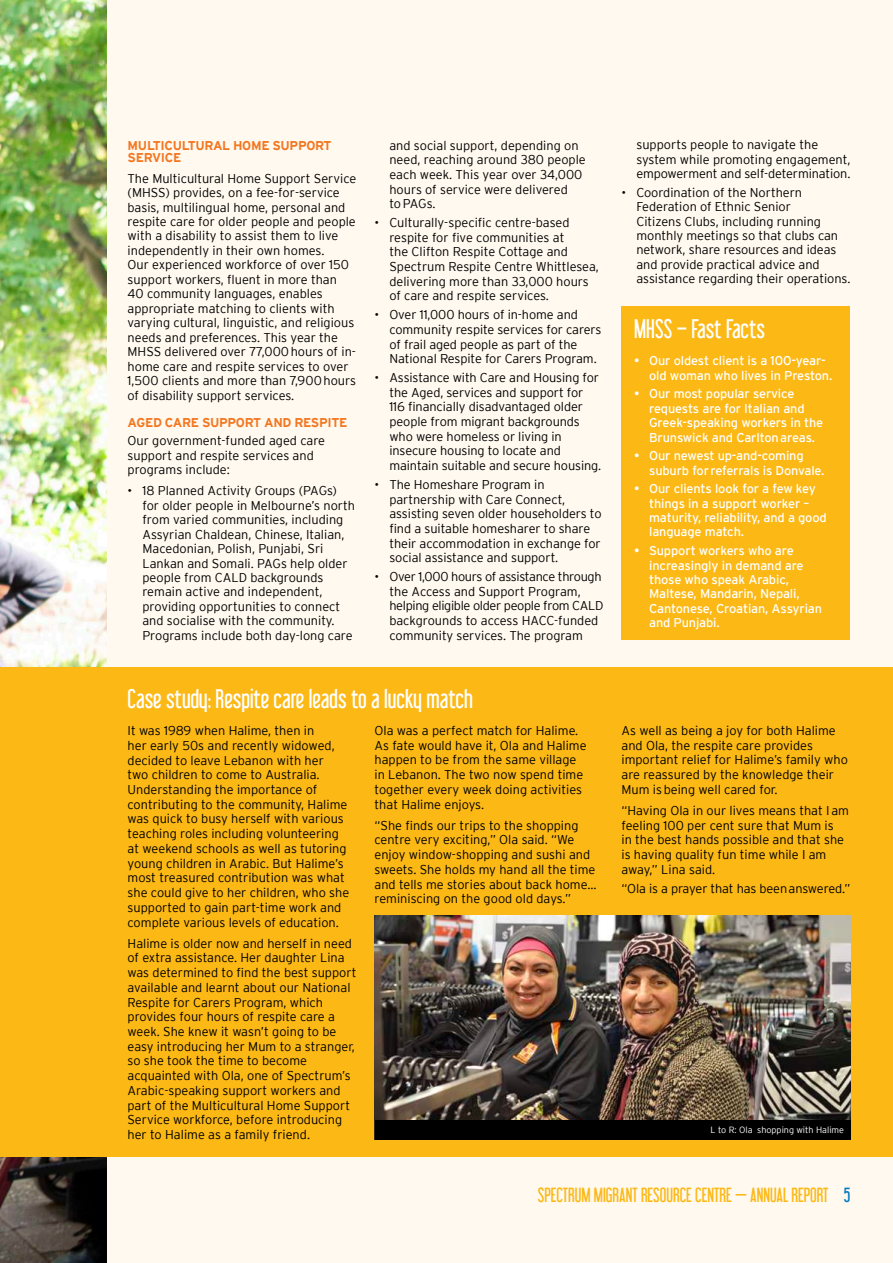
<style>
.page{position:relative;width:893px;height:1263px;background:#fff9ef}
.page>*{position:absolute;margin:0;border:0;box-sizing:border-box;transform-origin:0 0}
.t1{font:23.7px "Libel Suit";color:#fff}
.t2{font:18px "Libel Suit";color:#fcb814}
.t3{font:300 12.75px/14.7px "B&B Interstate";color:#000}
.t4{font:12.75px/14.4px "B&B Interstate";letter-spacing:-.01em;color:#fff}
.t5{font:300 12.75px/14.7px "B&B Interstate";letter-spacing:-.02em;color:#000}
.t6{font:700 12.75px/12px "B&B Interstate";letter-spacing:-.025em;color:#f37721}
.t7{font:300 9px "B&B Interstate";color:#fff}
.s1{color:#007bc3}
</style>
<div class="page">
<img style="left:0;top:0;width:106px;height:1263px">
<div style="left:0;top:668px;width:893px;height:489px;background:#fcb814"></div>
<img style="left:375px;top:916px;width:475px;height:204px">
<div style="left:375px;top:1120px;width:475px;height:20px;background:#000"></div>
<div style="left:621px;top:307px;width:229px;height:333px;background:#fcb814"></div>
<p class="t6" style="left:128px;top:139px;width:205px">MULTICULTURAL HOME SUPPORT<br>SERVICE</p>
<p class="t3" style="left:128px;top:171px;width:230px">The Multicultural Home Support Service (MHSS) provides, on a fee-for-service basis, multilingual home, personal and respite care for older people and people with a disability to assist them to live independently in their own homes.<br>Our experienced workforce of over 150 support workers, fluent in more than 40 community languages, enables appropriate matching to clients with varying cultural, linguistic, and religious needs and preferences. This year the MHSS delivered over 77,000 hours of in&shy;home care and respite services to over 1,500 clients and more than 7,900 hours of disability support services.</p>
<p class="t6" style="left:128px;top:416px;width:221px">AGED CARE SUPPORT AND RESPITE</p>
<p class="t3" style="left:128px;top:434px;width:199px">Our government-funded aged care support and respite services and programs include:</p>
<p class="t3" style="left:142px;top:484px;width:214px;text-indent:-15px">• 18 Planned Activity Groups (PAGs) for older people in Melbourne’s north from varied communities, including Assyrian Chaldean, Chinese, Italian, Macedonian, Polish, Punjabi, Sri Lankan and Somali. PAGs help older people from CALD backgrounds remain active and independent, providing opportunities to connect and socialise with the community.<br>Programs include both day-long care</p>
<p class="t3" style="left:389px;top:138px;width:198px">and social support, depending on need, reaching around 380 people each week. This year over 34,000 hours of service were delivered<br>to PAGs.</p>
<p class="t3" style="left:389px;top:216px;width:211px;text-indent:-15px">• Culturally-specific centre-based respite for five communities at<br>the Clifton Respite Cottage and Spectrum Respite Centre Whittlesea, delivering more than 33,000 hours of care and respite services.</p>
<p class="t3" style="left:389px;top:308px;width:214px;text-indent:-15px">• Over 11,000 hours of in-home and community respite services for carers of frail aged people as part of the National Respite for Carers Program.</p>
<p class="t3" style="left:389px;top:371px;width:213px;text-indent:-15px">• Assistance with Care and Housing for the Aged, services and support for 116 financially disadvantaged older people from migrant backgrounds who were homeless or living in insecure housing to locate and maintain suitable and secure housing.</p>
<p class="t3" style="left:389px;top:478px;width:214px;text-indent:-15px">• The Homeshare Program in partnership with Care Connect, assisting seven older householders to find a suitable homesharer to share their accommodation in exchange for social assistance and support.</p>
<p class="t5" style="left:389px;top:570px;width:216px;text-indent:-15px">• Over 1,000 hours of assistance through the Access and Support Program, helping eligible older people from CALD backgrounds to access HACC-funded community services. The program</p>
<h1 class="t1" style="left:128px;top:687px;width:347px">Case study: Respite care leads to a lucky match</h1>
<p class="t3" style="left:128px;top:724px;width:223px">It was 1989 when Halime, then in<br>her early 50s and recently widowed, decided to leave Lebanon with her<br>two children to come to Australia.<br>Understanding the importance of contributing to the community, Halime was quick to busy herself with various teaching roles including volunteering at weekend schools as well as tutoring young children in Arabic. But Halime’s most treasured contribution was what she could give to her children, who she supported to gain part-time work and complete various levels of education.</p>
<p class="t3" style="left:128px;top:936px;width:230px">Halime is older now and herself in need of extra assistance. Her daughter Lina was determined to find the best support available and learnt about our National Respite for Carers Program, which provides four hours of respite care a week. She knew it wasn’t going to be easy introducing her Mum to a stranger, so she took the time to become acquainted with Ola, one of Spectrum’s Arabic-speaking support workers and part of the Multicultural Home Support Service workforce, before introducing her to Halime as a family friend.</p>
<p class="t3" style="left:374px;top:724px;width:214px">Ola was a perfect match for Halime.<br>As fate would have it, Ola and Halime happen to be from the same village in Lebanon. The two now spend time together every week doing activities that Halime enjoys.</p>
<p class="t3" style="left:374px;top:818px;width:224px">“She finds our trips to the shopping centre very exciting,” Ola said. “We enjoy window-shopping and sushi and sweets. She holds my hand all the time and tells me stories about back home... reminiscing on the good old days.”</p>
<p class="t3" style="left:636px;top:138px;width:216px">supports people to navigate the system while promoting engagement, empowerment and self-determination.</p>
<p class="t3" style="left:636px;top:186px;width:216px;text-indent:-15px">• Coordination of the Northern Federation of Ethnic Senior<br>Citizens Clubs, including running monthly meetings so that clubs can network, share resources and ideas and provide practical advice and assistance regarding their operations.</p>
<h1 class="t1" style="left:634px;top:317px;width:132px">MHSS – Fast Facts</h1>
<p class="t4" style="left:649px;top:355px;width:185px;text-indent:-15px">• Our oldest client is a 100-year&shy;old woman who lives in Preston.</p>
<p class="t4" style="left:649px;top:388px;width:176px;text-indent:-15px">• Our most popular service requests are for Italian and<br>Greek-speaking workers in the<br>Brunswick and Carlton areas.</p>
<p class="t4" style="left:649px;top:450px;width:177px;text-indent:-15px">• Our newest up-and-coming suburb for referrals is Donvale.</p>
<p class="t4" style="left:649px;top:483px;width:179px;text-indent:-15px">• Our clients look for a few key things in a support worker – maturity, reliability, and a good language match.</p>
<p class="t4" style="left:649px;top:544px;width:174px;text-indent:-15px">• Support workers who are increasingly in demand are those who speak Arabic,<br>Maltese, Mandarin, Nepali,<br>Cantonese, Croatian, Assyrian and Punjabi.</p>
<p class="t3" style="left:621px;top:724px;width:228px">As well as being a joy for both Halime and Ola, the respite care provides important relief for Halime’s family who are reassured by the knowledge their Mum is being well cared for.</p>
<p class="t3" style="left:621px;top:803px;width:229px">“Having Ola in our lives means that I am feeling 100 per cent sure that Mum is<br>in the best hands possible and that she is having quality fun time while I am away,” Lina said.</p>
<p class="t3" style="left:621px;top:881px;width:230px">“Ola is a prayer that has been answered.”</p>
<p class="t7" style="left:711px;top:1126px;width:135px">L to R: Ola shopping with Halime</p>
<h2 class="t2" style="left:538px;top:1186px;width:314px">SPECTRUM MIGRANT RESOURCE CENTRE — ANNUAL REPORT <span class="s1">5</span></h2>
</div>
